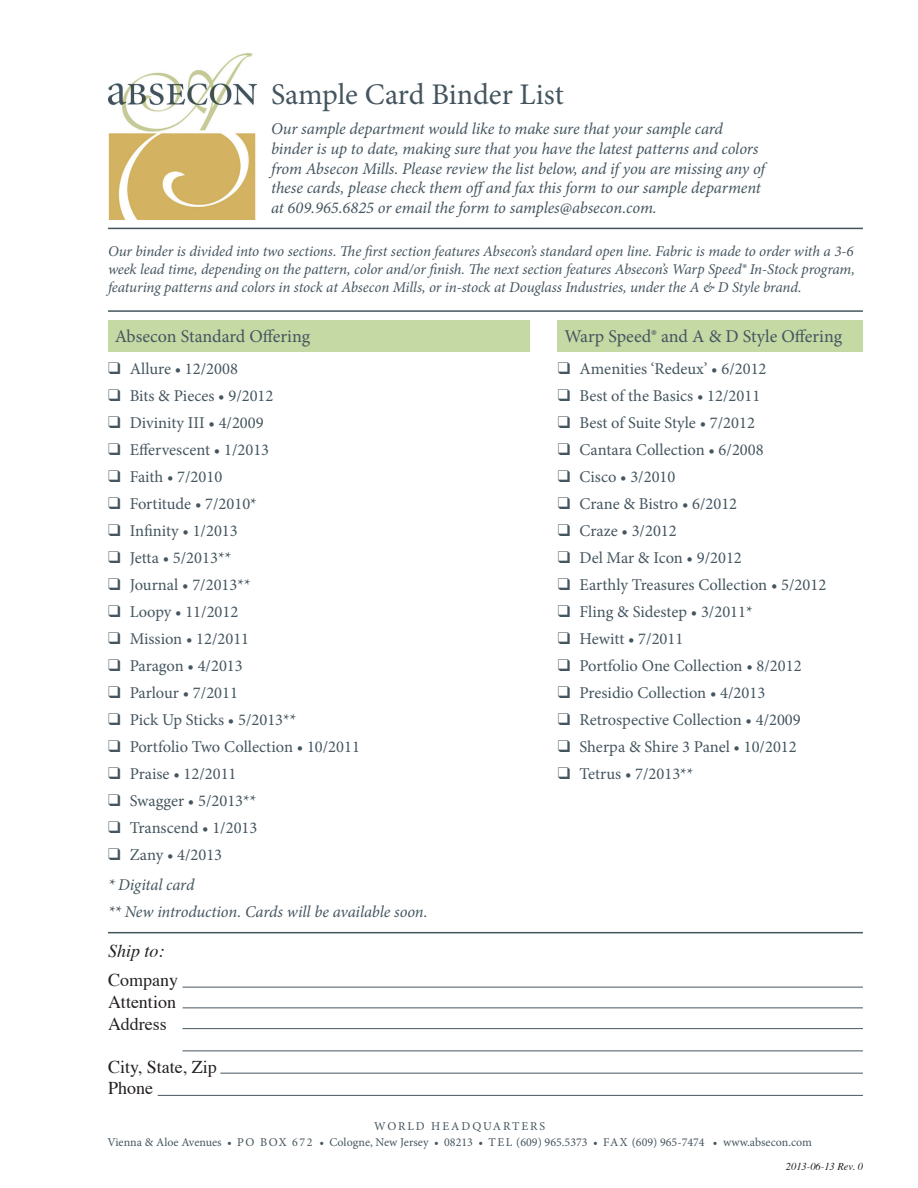
<style>
.page{position:relative;width:918px;height:1188px;background:#fff}
.page>*{position:absolute;margin:0;border:0;box-sizing:border-box;transform-origin:0 0}
.t1{font:30px "Minion Pro";letter-spacing:-.005em;color:#45555f}
.t2{font:18px "Minion Pro";color:#45555f}
.t3{font:18px/21.6px "Times";color:#231f20;text-align:justify}
.t4{font:italic 18px "Times";color:#231f20}
.t5{font:16.5px "Minion Pro";color:#45555f}
.t6{font:italic 16.5px/19.8px "Minion Pro";letter-spacing:-.01em;color:#45555f}
.t7{font:italic 15px/18px "Minion Pro";letter-spacing:-.01em;color:#45555f;text-align:justify}
.t8{font:12px/16.5px "Minion Pro";color:#45555f;text-align:center}
.t9{font:italic 10.5px "Times";color:#231f20}
</style>
<div class="page">
<img style="left:108px;top:54px;width:148px;height:166px">
<div style="left:108px;top:320px;width:421px;height:31px;background:#c5d9a5"></div>
<div style="left:558px;top:320px;width:305px;height:31px;background:#c5d9a5"></div>
<hr style="left:108px;top:228px;width:755px;height:1px;background:#45555f">
<hr style="left:108px;top:310px;width:755px;height:2px;background:#45555f">
<hr style="left:108px;top:932px;width:755px;height:1px;background:#45555f">
<hr style="left:183px;top:987px;width:680px;height:1px;background:#45555f">
<hr style="left:183px;top:1007px;width:680px;height:1px;background:#45555f">
<hr style="left:183px;top:1028px;width:680px;height:1px;background:#45555f">
<hr style="left:183px;top:1051px;width:680px;height:1px;background:#45555f">
<hr style="left:220px;top:1073px;width:643px;height:1px;background:#45555f">
<hr style="left:158px;top:1095px;width:705px;height:1px;background:#45555f">
<h1 class="t1" style="left:271px;top:75px;width:294px">Sample Card Binder List</h1>
<p class="t6" style="left:271px;top:119px;width:496px">Our sample department would like to make sure that your sample card binder is up to date, making sure that you have the latest patterns and colors from Absecon Mills. Please review the list below, and if you are missing any of these cards, please check them offand fax this form to our sample deparment at 609.965.6825 or email the form to samples@absecon.com.</p>
<p class="t7" style="left:108px;top:242px;width:748px">Our binder is divided into two sections. The first section features Absecon’s standard open line. Fabric is made to order with a 3-6 week lead time, depending on the pattern, color and/or finish. The next section features Absecon’s Warp Speed® In-Stock program, featuring patterns and colors in stock at Absecon Mills, or in-stock at Douglass Industries, under the A &amp; D Style brand.</p>
<p class="t2" style="left:115px;top:324px;width:197px">Absecon Standard Offering</p>
<p class="t2" style="left:565px;top:324px;width:279px">Warp Speed® and A &amp; D Style Offering</p>
<p class="t5" style="left:558px;top:357px;width:210px">❑ Amenities ‘Redeux’ • 6/2012</p>
<p class="t5" style="left:558px;top:384px;width:204px">❑ Best of the Basics • 12/2011</p>
<p class="t5" style="left:558px;top:411px;width:199px">❑ Best of Suite Style • 7/2012</p>
<p class="t5" style="left:558px;top:438px;width:207px">❑ Cantara Collection • 6/2008</p>
<p class="t5" style="left:558px;top:465px;width:119px">❑ Cisco • 3/2010</p>
<p class="t5" style="left:558px;top:492px;width:181px">❑ Crane &amp; Bistro • 6/2012</p>
<p class="t5" style="left:558px;top:519px;width:120px">❑ Craze • 3/2012</p>
<p class="t5" style="left:558px;top:546px;width:186px">❑ Del Mar &amp; Icon • 9/2012</p>
<p class="t5" style="left:558px;top:573px;width:270px">❑ Earthly Treasures Collection • 5/2012</p>
<p class="t5" style="left:558px;top:600px;width:196px">❑ Fling &amp; Sidestep • 3/2011*</p>
<p class="t5" style="left:558px;top:627px;width:127px">❑ Hewitt • 7/2011</p>
<p class="t5" style="left:558px;top:654px;width:245px">❑ Portfolio One Collection • 8/2012</p>
<p class="t5" style="left:558px;top:681px;width:209px">❑ Presidio Collection • 4/2013</p>
<p class="t5" style="left:558px;top:708px;width:244px">❑ Retrospective Collection • 4/2009</p>
<p class="t5" style="left:558px;top:735px;width:240px">❑ Sherpa &amp; Shire 3 Panel • 10/2012</p>
<p class="t5" style="left:558px;top:762px;width:137px">❑ Tetrus • 7/2013**</p>
<p class="t5" style="left:108px;top:357px;width:131px">❑ Allure • 12/2008</p>
<p class="t5" style="left:108px;top:384px;width:167px">❑ Bits &amp; Pieces • 9/2012</p>
<p class="t5" style="left:108px;top:411px;width:157px">❑ Divinity III • 4/2009</p>
<p class="t5" style="left:108px;top:438px;width:163px">❑ Effervescent • 1/2013</p>
<p class="t5" style="left:108px;top:465px;width:116px">❑ Faith • 7/2010</p>
<p class="t5" style="left:108px;top:492px;width:150px">❑ Fortitude • 7/2010*</p>
<p class="t5" style="left:108px;top:519px;width:131px">❑ Infinity • 1/2013</p>
<p class="t5" style="left:108px;top:546px;width:125px">❑ Jetta • 5/2013**</p>
<p class="t5" style="left:108px;top:573px;width:144px">❑ Journal • 7/2013**</p>
<p class="t5" style="left:108px;top:600px;width:132px">❑ Loopy • 11/2012</p>
<p class="t5" style="left:108px;top:627px;width:143px">❑ Mission • 12/2011</p>
<p class="t5" style="left:108px;top:654px;width:136px">❑ Paragon • 4/2013</p>
<p class="t5" style="left:108px;top:681px;width:132px">❑ Parlour • 7/2011</p>
<p class="t5" style="left:108px;top:708px;width:190px">❑ Pick Up Sticks • 5/2013**</p>
<p class="t5" style="left:108px;top:735px;width:253px">❑ Portfolio Two Collection • 10/2011</p>
<p class="t5" style="left:108px;top:762px;width:130px">❑ Praise • 12/2011</p>
<p class="t5" style="left:108px;top:789px;width:150px">❑ Swagger • 5/2013**</p>
<p class="t5" style="left:108px;top:816px;width:151px">❑ Transcend • 1/2013</p>
<p class="t5" style="left:108px;top:843px;width:116px">❑ Zany • 4/2013</p>
<p class="t6" style="left:108px;top:871px;width:321px;line-height:27px">* Digital card<br>** New introduction. Cards will be available soon.</p>
<p class="t4" style="left:108px;top:935px;width:58px">Ship to:</p>
<p class="t3" style="left:108px;top:968px;width:72px">Company Attention Address</p>
<p class="t3" style="left:108px;top:1054px;width:110px">City, State, Zip<br>Phone</p>
<p class="t8" style="left:107px;top:1118px;width:706px">WORLD HEADQUARTERS<br>Vienna &amp; Aloe Avenues • P O B OX 6 7 2 • Cologne, New Jersey • 08213 • T E L (609) 965.5373 • FA X (609) 965-7474 • www.absecon.com</p>
<p class="t9" style="left:786px;top:1157px;width:79px">2013-06-13 Rev. 0</p>
</div>
